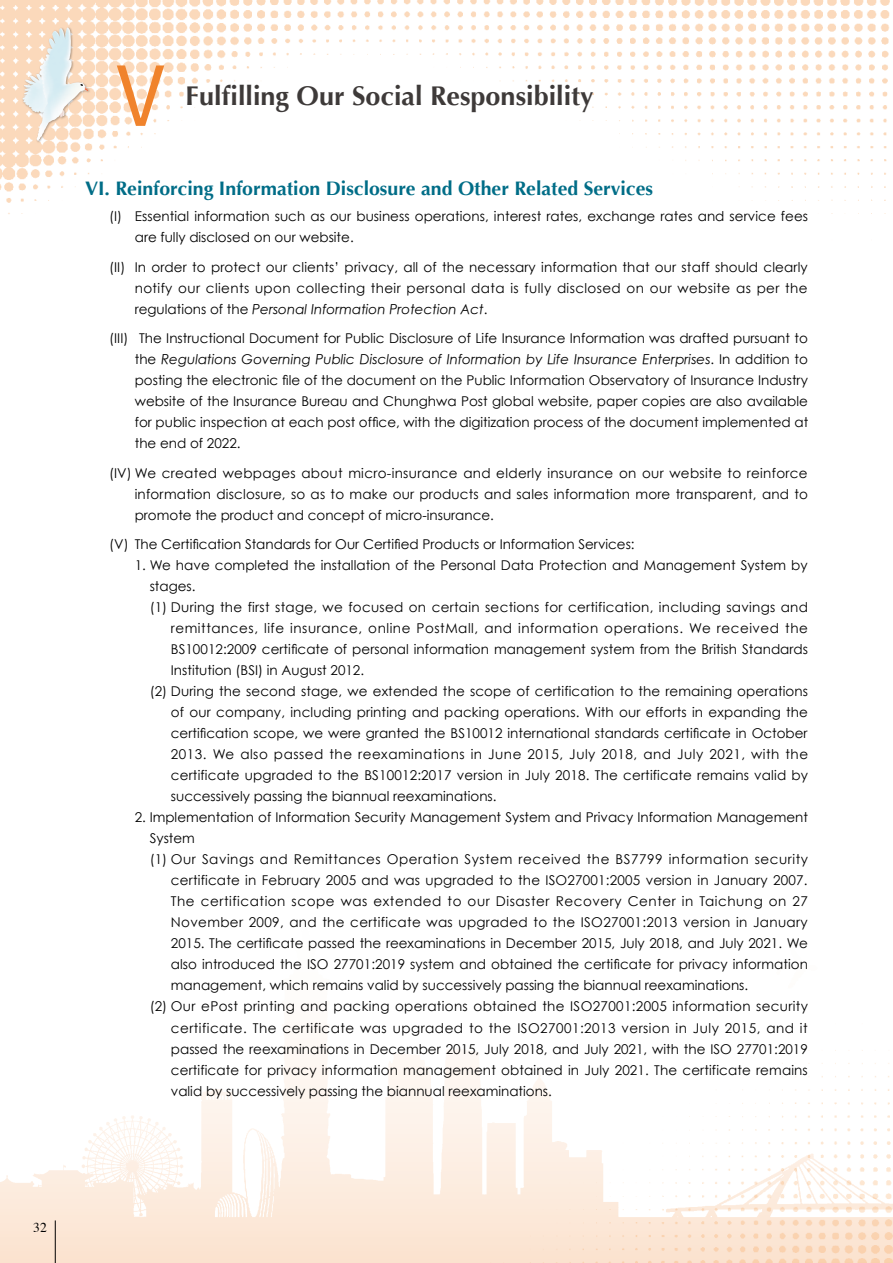
<style>
.page{position:relative;width:893px;height:1263px;background:#fff}
.page>*{position:absolute;margin:0;border:0;box-sizing:border-box;transform-origin:0 0}
.t1{font:700 27px "Optima";color:#3e3a39}
.t2{font:700 19.5px "Optima";color:#006d87}
.t3{font:13.5px/21px "Century Gothic";letter-spacing:.01em;color:#000;text-align:justify}
.t4{font:13.5px "Century Gothic";letter-spacing:.04em;color:#000}
.t5{font:13.5px "Century Gothic";letter-spacing:.035em;color:#000}
.t6{font:13.5px "Times";color:#000}
.s1{font-style:italic}
</style>
<div class="page">
<img style="left:0;top:0;width:890px;height:214px">
<img style="left:0;top:1050px;width:893px;height:213px">
<div style="left:22px;top:26px;width:69px;height:118px;background:#000;opacity:.3"></div>
<img style="left:20px;top:74px;width:16px;height:39px">
<img style="left:36px;top:28px;width:52px;height:113px">
<svg style="left:78px;top:84px;width:10px;height:7px"></svg>
<hr style="left:55px;top:1220px;width:1px;height:43px;background:#000">
<svg style="left:117px;top:65px;width:47px;height:61px"></svg>
<h1 class="t1" style="left:185px;top:80px;width:410px">Fulfilling Our Social Responsibility</h1>
<h1 class="t1" style="left:199px;top:80px;width:269px">Chairperson’s Remarks</h1>
<h2 class="t2" style="left:85px;top:177px;width:569px">VI. Reinforcing Information Disclosure and Other Related Services</h2>
<p class="t3" style="left:135px;top:206px;width:675px;text-indent:-26px">(I) Essential information such as our business operations, interest rates, exchange rates and service fees are fully disclosed on our website.</p>
<p class="t3" style="left:135px;top:256px;width:674px;text-indent:-26px">(II) In order to protect our clients’ privacy, all of the necessary information that our staff should clearly notify our clients upon collecting their personal data is fully disclosed on our website as per the regulations of the <span class="s1">Personal Information Protection Act</span>.</p>
<p class="t3" style="left:135px;top:328px;width:675px;text-indent:-26px">(III) The Instructional Document for Public Disclosure of Life Insurance Information was drafted pursuant to the <span class="s1">Regulations Governing Public Disclosure of Information by Life Insurance Enterprises</span>. In addition to posting the electronic file of the document on the Public Information Observatory of Insurance Industry website of the Insurance Bureau and Chunghwa Post global website, paper copies are also available for public inspection at each post office, with the digitization process of the document implemented at the end of 2022.</p>
<p class="t3" style="left:135px;top:462px;width:675px;text-indent:-26px">(IV) We created webpages about micro-insurance and elderly insurance on our website to reinforce information disclosure, so as to make our products and sales information more transparent, and to promote the product and concept of micro-insurance.</p>
<p class="t3" style="left:109px;top:534px;width:527px">(V) The Certification Standards for Our Certified Products or Information Services:</p>
<p class="t3" style="left:135px;top:555px;width:674px">1. We have completed the installation of the Personal Data Protection and Management System by</p>
<p class="t3" style="left:150px;top:576px;width:47px">stages.</p>
<p class="t3" style="left:150px;top:597px;width:660px">(1) During the first stage, we focused on certain sections for certification, including savings and</p>
<p class="t4" style="left:171px;top:620px;width:638px">remittances, life insurance, online PostMall, and information operations. We received the</p>
<p class="t3" style="left:171px;top:639px;width:639px">BS10012:2009 certificate of personal information management system from the British Standards</p>
<p class="t3" style="left:171px;top:660px;width:195px">Institution (BSI) in August 2012.</p>
<p class="t3" style="left:150px;top:681px;width:660px">(2) During the second stage, we extended the scope of certification to the remaining operations</p>
<p class="t3" style="left:171px;top:702px;width:639px">of our company, including printing and packing operations. With our efforts in expanding the</p>
<p class="t3" style="left:171px;top:723px;width:638px">certification scope, we were granted the BS10012 international standards certificate in October</p>
<p class="t4" style="left:171px;top:746px;width:639px">2013. We also passed the reexaminations in June 2015, July 2018, and July 2021, with the</p>
<p class="t3" style="left:171px;top:765px;width:639px">certificate upgraded to the BS10012:2017 version in July 2018. The certificate remains valid by</p>
<p class="t3" style="left:171px;top:786px;width:327px">successively passing the biannual reexaminations.</p>
<p class="t3" style="left:135px;top:807px;width:675px">2. Implementation of Information Security Management System and Privacy Information Management</p>
<p class="t3" style="left:150px;top:828px;width:47px">System</p>
<p class="t4" style="left:150px;top:851px;width:660px">(1) Our Savings and Remittances Operation System received the BS7799 information security</p>
<p class="t3" style="left:171px;top:870px;width:638px">certificate in February 2005 and was upgraded to the ISO27001:2005 version in January 2007.</p>
<p class="t4" style="left:171px;top:893px;width:639px">The certification scope was extended to our Disaster Recovery Center in Taichung on 27</p>
<p class="t3" style="left:171px;top:912px;width:638px">November 2009, and the certificate was upgraded to the ISO27001:2013 version in January</p>
<p class="t3" style="left:171px;top:933px;width:638px">2015. The certificate passed the reexaminations in December 2015, July 2018, and July 2021. We</p>
<p class="t3" style="left:171px;top:954px;width:639px">also introduced the ISO 27701:2019 system and obtained the certificate for privacy information</p>
<p class="t3" style="left:171px;top:975px;width:579px">management, which remains valid by successively passing the biannual reexaminations.</p>
<p class="t3" style="left:150px;top:996px;width:660px">(2) Our ePost printing and packing operations obtained the ISO27001:2005 information security</p>
<p class="t5" style="left:171px;top:1019px;width:638px">certificate. The certificate was upgraded to the ISO27001:2013 version in July 2015, and it</p>
<p class="t3" style="left:171px;top:1038px;width:638px">passed the reexaminations in December 2015, July 2018, and July 2021, with the ISO 27701:2019</p>
<p class="t3" style="left:171px;top:1059px;width:638px">certificate for privacy information management obtained in July 2021. The certificate remains</p>
<p class="t3" style="left:171px;top:1080px;width:382px">valid by successively passing the biannual reexaminations.</p>
<p class="t6" style="left:33px;top:1214px;width:15px">32</p>
</div>
